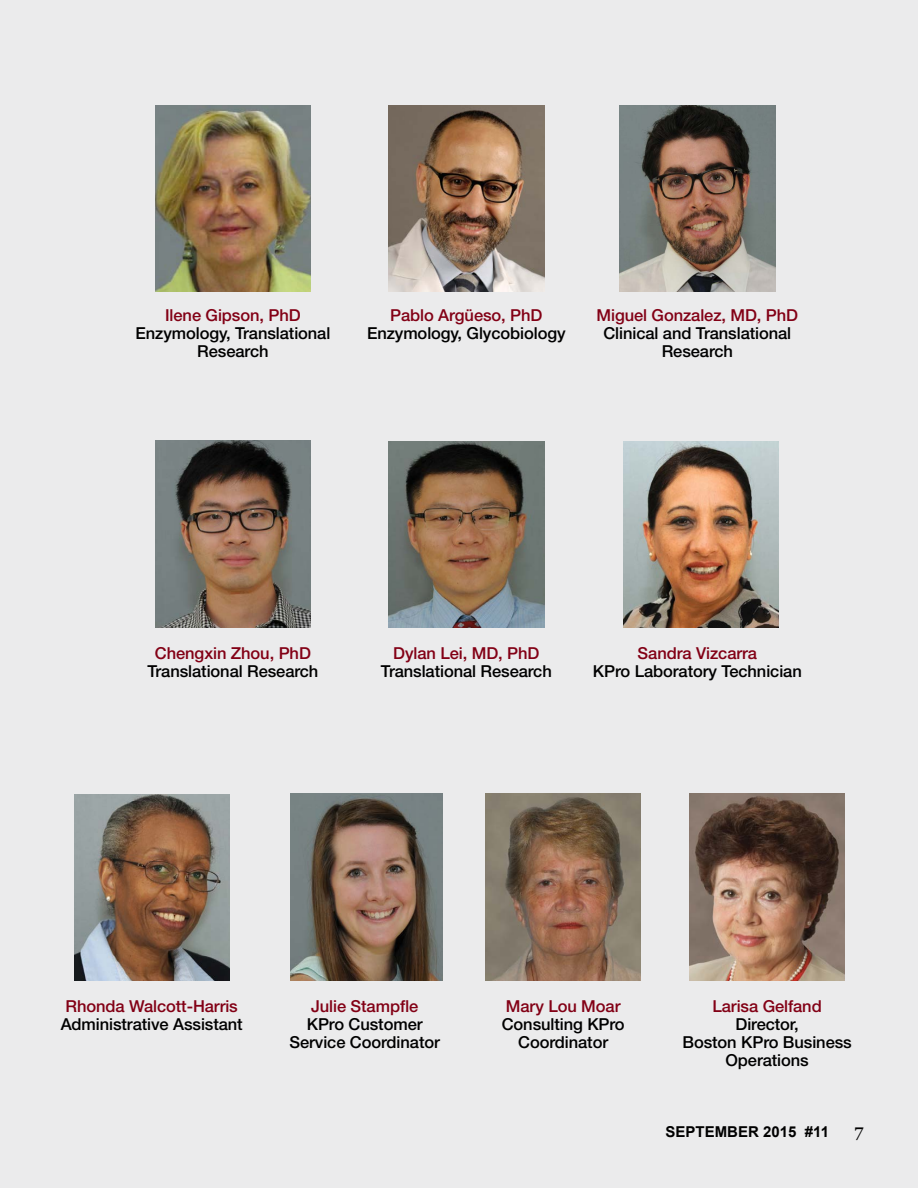
<style>
.page{position:relative;width:918px;height:1188px;background:#ebebec}
.page>*{position:absolute;margin:0;border:0;box-sizing:border-box;transform-origin:0 0}
.t1{font:18px "Georgia";color:#000}
.t2{font:500 16.5px/18px "Helvetica Neue LT Std";letter-spacing:-.005em;color:#000;text-align:center}
.t3{font:500 16.5px "Helvetica Neue LT Std";letter-spacing:-.005em;color:#820015}
.t4{font:700 15px "Arial";color:#000}
</style>
<div class="page">
<img style="left:486px;top:794px;width:155px;height:186px">
<img style="left:74px;top:794px;width:155px;height:186px">
<img style="left:689px;top:794px;width:156px;height:186px">
<img style="left:620px;top:105px;width:155px;height:187px">
<img style="left:155px;top:441px;width:156px;height:186px">
<img style="left:290px;top:794px;width:152px;height:186px">
<img style="left:389px;top:441px;width:155px;height:186px">
<img style="left:155px;top:105px;width:156px;height:187px">
<img style="left:389px;top:105px;width:155px;height:187px">
<img style="left:623px;top:441px;width:156px;height:187px">
<p class="t3" style="left:165px;top:306px;width:137px">Ilene Gipson, PhD</p>
<p class="t2" style="left:135px;top:324px;width:196px">Enzymology, Translational<br>Research</p>
<p class="t3" style="left:390px;top:306px;width:154px">Pablo Argüeso, PhD</p>
<p class="t2" style="left:367px;top:324px;width:200px">Enzymology, Glycobiology</p>
<p class="t3" style="left:597px;top:306px;width:203px">Miguel Gonzalez, MD, PhD</p>
<p class="t2" style="left:603px;top:324px;width:189px">Clinical and Translational<br>Research</p>
<p class="t3" style="left:155px;top:643px;width:157px">Chengxin Zhou, PhD</p>
<p class="t2" style="left:147px;top:662px;width:173px">Translational Research</p>
<p class="t3" style="left:393px;top:643px;width:148px">Dylan Lei, MD, PhD</p>
<p class="t2" style="left:381px;top:662px;width:173px">Translational Research</p>
<p class="t3" style="left:638px;top:643px;width:121px">Sandra Vizcarra</p>
<p class="t2" style="left:593px;top:662px;width:210px">KPro Laboratory Technician</p>
<p class="t3" style="left:66px;top:997px;width:174px">Rhonda Walcott-Harris</p>
<p class="t2" style="left:61px;top:1015px;width:184px">Administrative Assistant</p>
<p class="t3" style="left:311px;top:997px;width:109px">Julie Stampfle</p>
<p class="t2" style="left:289px;top:1015px;width:152px">KPro Customer<br>Service Coordinator</p>
<p class="t3" style="left:506px;top:997px;width:116px">Mary Lou Moar</p>
<p class="t2" style="left:502px;top:1015px;width:124px">Consulting KPro<br>Coordinator</p>
<p class="t3" style="left:713px;top:997px;width:111px">Larisa Gelfand</p>
<p class="t2" style="left:682px;top:1015px;width:171px">Director,<br>Boston KPro Business<br>Operations</p>
<p class="t4" style="left:666px;top:1122px;width:165px">SEPTEMBER 2015 #11</p>
<p class="t1" style="left:855px;top:1120px;width:11px">7</p>
</div>
